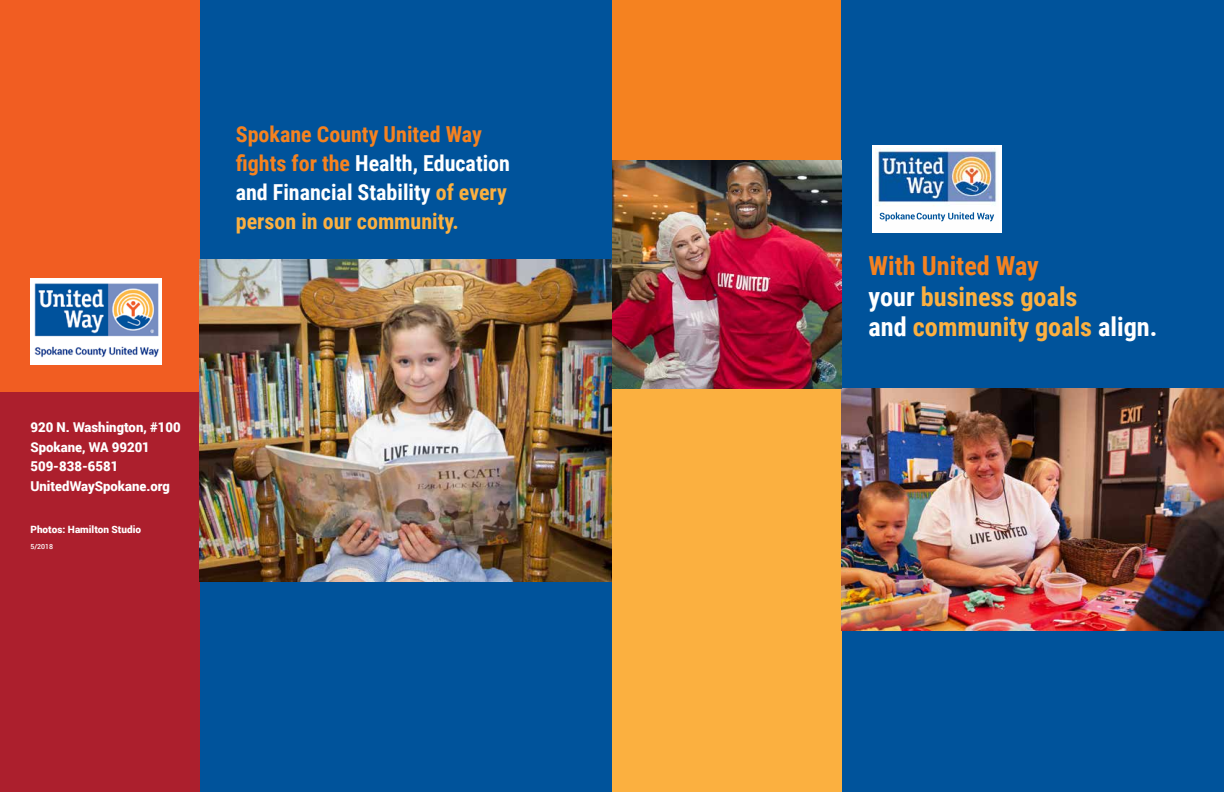
<style>
.page{position:relative;width:1224px;height:792px;background:#fff}
.page>*{position:absolute;margin:0;border:0;box-sizing:border-box;transform-origin:0 0}
.t1{font:700 26.2px/30.2px "Roboto Condensed";color:#fbb040}
.t2{font:700 22px/29px "Roboto Condensed";color:#fff}
.t3{font:900 13.6px/19.5px "Roboto";color:#fff}
.t4{font:900 10px "Roboto";color:#fff}
.t5{font:500 7px "Roboto";color:#fff}
.s1{color:#f58220}
.s2{color:#fbb040}
.s3{color:#fff}
</style>
<div class="page">
<div style="left:199px;top:0;width:413px;height:792px;background:#00539b"></div>
<div style="left:0;top:392px;width:199px;height:400px;background:#ac1f2d"></div>
<div style="left:0;top:0;width:199px;height:392px;background:#f15d22"></div>
<img style="left:30px;top:279px;width:132px;height:85px">
<div style="left:612px;top:0;width:230px;height:161px;background:#f58220"></div>
<div style="left:842px;top:0;width:382px;height:792px;background:#00539b"></div>
<div style="left:612px;top:389px;width:230px;height:403px;background:#fbb040"></div>
<div style="left:872px;top:145px;width:130px;height:88px;background:#fff"></div>
<img style="left:875px;top:149px;width:124px;height:73px">
<img style="left:880px;top:212px;width:105px;height:7px">
<img style="left:842px;top:389px;width:382px;height:242px">
<img style="left:612px;top:160px;width:230px;height:229px">
<img style="left:199px;top:260px;width:413px;height:321px">
<p class="t2" style="left:236px;top:119px;width:276px"><span class="s1">Spokane County United Way fights for the</span> Health, Education and Financial Stability <span class="s2">of every person in our community.</span></p>
<p class="t3" style="left:30px;top:417px;width:152px">920 N. Washington, #100<br>Spokane, WA 99201<br>509-838-6581<br>UnitedWaySpokane.org</p>
<p class="t4" style="left:30px;top:522px;width:112px">Photos: Hamilton Studio</p>
<p class="t5" style="left:30px;top:542px;width:24px">5/2018</p>
<p class="t1" style="left:869px;top:250px;width:290px"><span class="s1">With United Way<br></span><span class="s3">your</span> business goals<br><span class="s3">and</span> community goals <span class="s3">align.</span></p>
</div>
